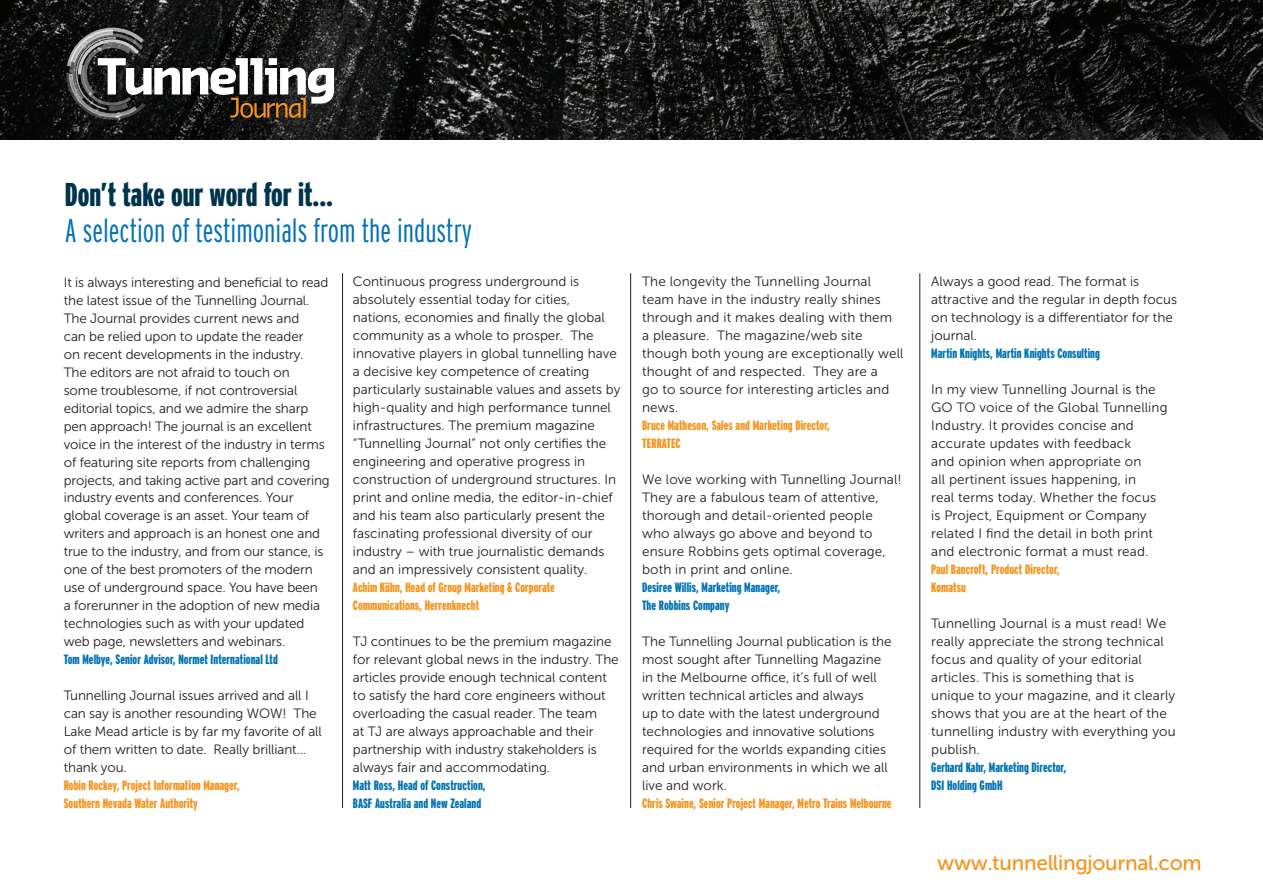
<style>
.page{position:relative;width:1263px;height:893px;background:#fff}
.page>*{position:absolute;margin:0;border:0;box-sizing:border-box;transform-origin:0 0}
.t1{font:300 33px "Interstate Compressed";color:#0072b4}
.t2{font:900 33px "Interstate Compressed";color:#00344c}
.t3{font:21px "Museo Sans 500";letter-spacing:-.015em;color:#f7931d}
.t4{font:13.5px/18px "Museo Sans 300";color:#231f20}
.t5{font:900 13.5px/18px "Interstate Compressed";letter-spacing:.005em;color:#f7931d}
.t6{font:900 13.5px "Interstate Compressed";letter-spacing:.005em;color:#0072b4}
</style>
<div class="page">
<img style="left:0;top:0;width:1263px;height:139px">
<svg style="left:65px;top:27px;width:269px;height:93px"></svg>
<hr style="left:342px;top:273px;width:1px;height:535px;background:#231f20">
<hr style="left:630px;top:273px;width:1px;height:535px;background:#231f20">
<hr style="left:919px;top:273px;width:1px;height:535px;background:#231f20">
<p class="t2" style="left:65px;top:176px;width:270px">Don’t take our word for it...</p>
<p class="t1" style="left:65px;top:212px;width:409px">A selection of testimonials from the industry</p>
<p class="t4" style="left:64px;top:273px;width:268px">It is always interesting and beneficial to read the latest issue of the Tunnelling Journal.<br>The Journal provides current news and<br>can be relied upon to update the reader<br>on recent developments in the industry.<br>The editors are not afraid to touch on<br>some troublesome, if not controversial editorial topics, and we admire the sharp pen approach! The journal is an excellent voice in the interest of the industry in terms of featuring site reports from challenging projects, and taking active part and covering industry events and conferences. Your global coverage is an asset. Your team of writers and approach is an honest one and true to the industry, and from our stance, is one of the best promoters of the modern use of underground space. You have been<br>a forerunner in the adoption of new media technologies such as with your updated web page, newsletters and webinars.</p>
<p class="t6" style="left:64px;top:652px;width:216px">Tom Melbye, Senior Advisor, Normet International Ltd</p>
<p class="t4" style="left:64px;top:687px;width:259px">Tunnelling Journal issues arrived and all I can say is another resounding WOW! The Lake Mead article is by far my favorite of all of them written to date. Really brilliant… thank you.</p>
<p class="t5" style="left:64px;top:777px;width:177px">Robin Rockey, Project Information Manager,</p>
<p class="t5" style="left:64px;top:795px;width:136px">Southern Nevada Water Authority</p>
<p class="t4" style="left:353px;top:273px;width:269px">Continuous progress underground is absolutely essential today for cities, nations, economies and finally the global community as a whole to prosper. The innovative players in global tunnelling have a decisive key competence of creating particularly sustainable values and assets by high-quality and high performance tunnel infrastructures. The premium magazine “Tunnelling Journal” not only certifies the engineering and operative progress in construction of underground structures. In print and online media, the editor-in-chief and his team also particularly present the fascinating professional diversity of our industry – with true journalistic demands and an impressively consistent quality.</p>
<p class="t5" style="left:353px;top:579px;width:203px">Achim Kühn, Head of Group Marketing &amp; Corporate<br>Communications, Herrenknecht</p>
<p class="t4" style="left:353px;top:633px;width:267px">TJ continues to be the premium magazine for relevant global news in the industry. The articles provide enough technical content to satisfy the hard core engineers without overloading the casual reader. The team<br>at TJ are always approachable and their partnership with industry stakeholders is always fair and accommodating.</p>
<p class="t6" style="left:353px;top:778px;width:134px">Matt Ross, Head of Construction,</p>
<p class="t6" style="left:353px;top:796px;width:130px">BASF Australia and New Zealand</p>
<p class="t4" style="left:642px;top:273px;width:263px">The longevity the Tunnelling Journal team have in the industry really shines through and it makes dealing with them<br>a pleasure. The magazine/web site though both young are exceptionally well thought of and respected. They are a<br>go to source for interesting articles and news.</p>
<p class="t5" style="left:642px;top:416px;width:189px">Bruce Matheson, Sales and Marketing Director,</p>
<p class="t5" style="left:642px;top:434px;width:40px">TERRATEC</p>
<p class="t4" style="left:642px;top:471px;width:261px">We love working with Tunnelling Journal!<br>They are a fabulous team of attentive, thorough and detail-oriented people who always go above and beyond to ensure Robbins gets optimal coverage, both in print and online.</p>
<p class="t6" style="left:642px;top:580px;width:140px">Desiree Willis, Marketing Manager,</p>
<p class="t6" style="left:642px;top:598px;width:89px">The Robbins Company</p>
<p class="t4" style="left:642px;top:633px;width:251px">The Tunnelling Journal publication is the most sought after Tunnelling Magazine in the Melbourne office, it’s full of well written technical articles and always<br>up to date with the latest underground technologies and innovative solutions required for the worlds expanding cities and urban environments in which we all live and work.</p>
<p class="t5" style="left:642px;top:794px;width:251px">Chris Swaine, Senior Project Manager, Metro Trains Melbourne</p>
<p class="t4" style="left:931px;top:273px;width:247px">Always a good read. The format is attractive and the regular in depth focus on technology is a differentiator for the journal.</p>
<p class="t6" style="left:931px;top:346px;width:170px">Martin Knights, Martin Knights Consulting</p>
<p class="t4" style="left:931px;top:381px;width:238px">In my view Tunnelling Journal is the GO TO voice of the Global Tunnelling Industry. It provides concise and accurate updates with feedback<br>and opinion when appropriate on<br>all pertinent issues happening, in<br>real terms today. Whether the focus is Project, Equipment or Company related I find the detail in both print and electronic format a must read.</p>
<p class="t5" style="left:931px;top:560px;width:130px">Paul Bancroft, Product Director,</p>
<p class="t5" style="left:931px;top:578px;width:36px">Komatsu</p>
<p class="t4" style="left:931px;top:615px;width:246px">Tunnelling Journal is a must read! We really appreciate the strong technical focus and quality of your editorial articles. This is something that is unique to your magazine, and it clearly shows that you are at the heart of the tunnelling industry with everything you publish.</p>
<p class="t6" style="left:931px;top:760px;width:136px">Gerhard Kahr, Marketing Director,</p>
<p class="t6" style="left:931px;top:778px;width:73px">DSI Holding GmbH</p>
<h2 class="t3" style="left:937px;top:851px;width:266px">www.tunnellingjournal.com</h2>
</div>
